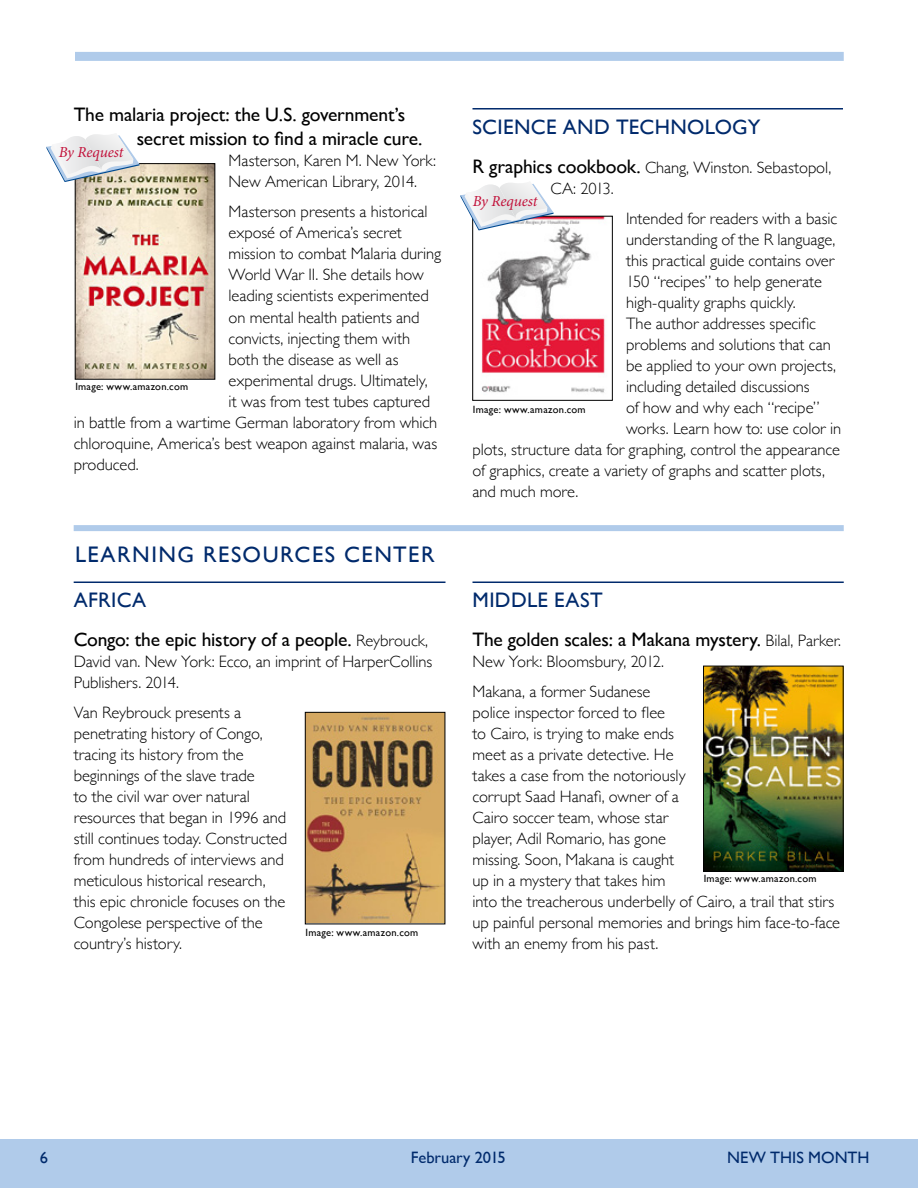
<style>
.page{position:relative;width:918px;height:1188px;background:#fff}
.page>*{position:absolute;margin:0;border:0;box-sizing:border-box;transform-origin:0 0}
.t1{font:22.5px "Gill Sans";letter-spacing:.07em;color:#002a6c}
.t2{font:21px "Gill Sans";letter-spacing:.015em;color:#002a6c}
.t3{font:19.5px/24px "Gill Sans";letter-spacing:-.01em;color:#000}
.t4{font:300 16.5px/21px "Gill Sans";letter-spacing:-.005em;color:#000}
.t5{font:16.5px "Gill Sans";color:#002a6c}
.t6{font:italic 15.3px "Minion Pro";letter-spacing:-.01em;color:#c2113a}
.t7{font:10.5px "Gill Sans";letter-spacing:.025em;color:#000}
.s1{font-weight:300;font-size:16.5px}
.s2{font-weight:400;font-size:19.5px}
</style>
<div class="page">
<div style="left:0;top:1139px;width:918px;height:49px;background:#b0cbea"></div>
<div style="left:75px;top:52px;width:769px;height:9px;background:#b0cbea"></div>
<hr style="left:472px;top:582px;width:372px;height:1px;background:#002a6c">
<hr style="left:74px;top:582px;width:372px;height:1px;background:#002a6c">
<hr style="left:472px;top:108px;width:371px;height:2px;background:#002a6c">
<img style="left:705px;top:668px;width:136px;height:202px">
<div style="left:703px;top:666px;width:140px;height:206px;border:1px solid #000"></div>
<img style="left:307px;top:714px;width:136px;height:208px">
<div style="left:305px;top:712px;width:140px;height:212px;border:1px solid #000"></div>
<img style="left:478px;top:218px;width:127px;height:175px">
<div style="left:472px;top:216px;width:141px;height:185px;border:1px solid #000"></div>
<img style="left:77px;top:165px;width:136px;height:212px">
<svg style="left:46px;top:134px;width:94px;height:48px"></svg>
<svg style="left:460px;top:183px;width:94px;height:47px"></svg>
<div style="left:74px;top:525px;width:770px;height:6px;background:#b0cbea"></div>
<p class="t3" style="left:137px;top:103px;width:287px;text-indent:-63px">The malaria project: the U.S. government’s secret mission to find a miracle cure.</p>
<p class="t4" style="left:229px;top:150px;width:209px">Masterson, Karen M. New York:<br>New American Library, 2014.</p>
<p class="t4" style="left:229px;top:201px;width:201px">Masterson presents a historical</p>
<p class="t4" style="left:229px;top:222px;width:175px">exposé of America’s secret</p>
<p class="t4" style="left:229px;top:243px;width:214px">mission to combat Malaria during</p>
<p class="t4" style="left:229px;top:264px;width:197px">World War II. She details how</p>
<p class="t4" style="left:229px;top:285px;width:202px">leading scientists experimented</p>
<p class="t4" style="left:229px;top:306px;width:193px">on mental health patients and</p>
<p class="t4" style="left:229px;top:327px;width:183px">convicts, injecting them with</p>
<p class="t4" style="left:229px;top:348px;width:171px">both the disease as well as</p>
<p class="t4" style="left:229px;top:369px;width:201px">experimental drugs. Ultimately,</p>
<p class="t4" style="left:229px;top:390px;width:203px">it was from test tubes captured</p>
<p class="t4" style="left:74px;top:411px;width:365px">in battle from a wartime German laboratory from which</p>
<p class="t4" style="left:74px;top:432px;width:365px">chloroquine, America’s best weapon against malaria, was</p>
<p class="t4" style="left:74px;top:453px;width:67px">produced.</p>
<p class="t6" style="left:59px;top:142px;width:66px">By Request</p>
<p class="t7" style="left:75px;top:380px;width:114px">Image: www.amazon.com</p>
<h1 class="t1" style="left:75px;top:541px;width:361px">LEARNING RESOURCES CENTER</h1>
<p class="t2" style="left:74px;top:588px;width:74px">AFRICA</p>
<p class="t3" style="left:74px;top:627px;width:356px">Congo: the epic history of a people. <span class="s1">Reybrouck,</span></p>
<p class="t4" style="left:74px;top:650px;width:360px">David van. New York: Ecco, an imprint of HarperCollins<br>Publishers. 2014.</p>
<p class="t4" style="left:74px;top:701px;width:215px">Van Reybrouck presents a penetrating history of Congo, tracing its history from the beginnings of the slave trade<br>to the civil war over natural resources that began in 1996 and still continues today. Constructed from hundreds of interviews and meticulous historical research, this epic chronicle focuses on the<br>Congolese perspective of the country’s history.</p>
<p class="t7" style="left:305px;top:926px;width:114px">Image: www.amazon.com</p>
<p class="t2" style="left:472px;top:114px;width:289px">SCIENCE AND TECHNOLOGY</p>
<p class="t4" style="left:550px;top:156px;width:282px;text-indent:-78px"><span class="s2">R graphics cookbook.</span> Chang, Winston. Sebastopol,<br>CA: 2013.</p>
<p class="t4" style="left:626px;top:207px;width:213px">Intended for readers with a basic</p>
<p class="t4" style="left:626px;top:228px;width:211px">understanding of the R language,</p>
<p class="t4" style="left:626px;top:249px;width:210px">this practical guide contains over</p>
<p class="t4" style="left:626px;top:270px;width:197px">150 “recipes” to help generate</p>
<p class="t4" style="left:626px;top:291px;width:171px">high-quality graphs quickly.</p>
<p class="t4" style="left:626px;top:312px;width:192px">The author addresses specific</p>
<p class="t4" style="left:626px;top:333px;width:206px">problems and solutions that can</p>
<p class="t4" style="left:626px;top:354px;width:212px">be applied to your own projects,</p>
<p class="t4" style="left:626px;top:375px;width:185px">including detailed discussions</p>
<p class="t4" style="left:626px;top:396px;width:195px">of how and why each “recipe”</p>
<p class="t4" style="left:626px;top:417px;width:217px">works. Learn how to: use color in</p>
<p class="t4" style="left:473px;top:438px;width:369px">plots, structure data for graphing, control the appearance</p>
<p class="t4" style="left:473px;top:459px;width:354px">of graphics, create a variety of graphs and scatter plots,</p>
<p class="t4" style="left:473px;top:480px;width:107px">and much more.</p>
<p class="t6" style="left:473px;top:190px;width:66px">By Request</p>
<p class="t7" style="left:473px;top:403px;width:114px">Image: www.amazon.com</p>
<p class="t2" style="left:472px;top:588px;width:132px">MIDDLE EAST</p>
<p class="t3" style="left:472px;top:627px;width:370px">The golden scales: a Makana mystery. <span class="s1">Bilal, Parker.</span></p>
<p class="t4" style="left:472px;top:646px;width:193px;line-height:30px">New York: Bloomsbury, 2012.<br>Makana, a former Sudanese</p>
<p class="t4" style="left:472px;top:701px;width:369px">police inspector forced to flee<br>to Cairo, is trying to make ends<br>meet as a private detective. He<br>takes a case from the notoriously<br>corrupt Saad Hanafi, owner of a<br>Cairo soccer team, whose star<br>player, Adil Romario, has gone<br>missing. Soon, Makana is caught<br>up in a mystery that takes him<br>into the treacherous underbelly of Cairo, a trail that stirs up painful personal memories and brings him face-to-face with an enemy from his past.</p>
<p class="t7" style="left:704px;top:872px;width:114px">Image: www.amazon.com</p>
<p class="t5" style="left:40px;top:1148px;width:10px">6</p>
<p class="t5" style="left:411px;top:1148px;width:97px">February 2015</p>
<p class="t5" style="left:727px;top:1148px;width:144px">NEW THIS MONTH</p>
</div>
